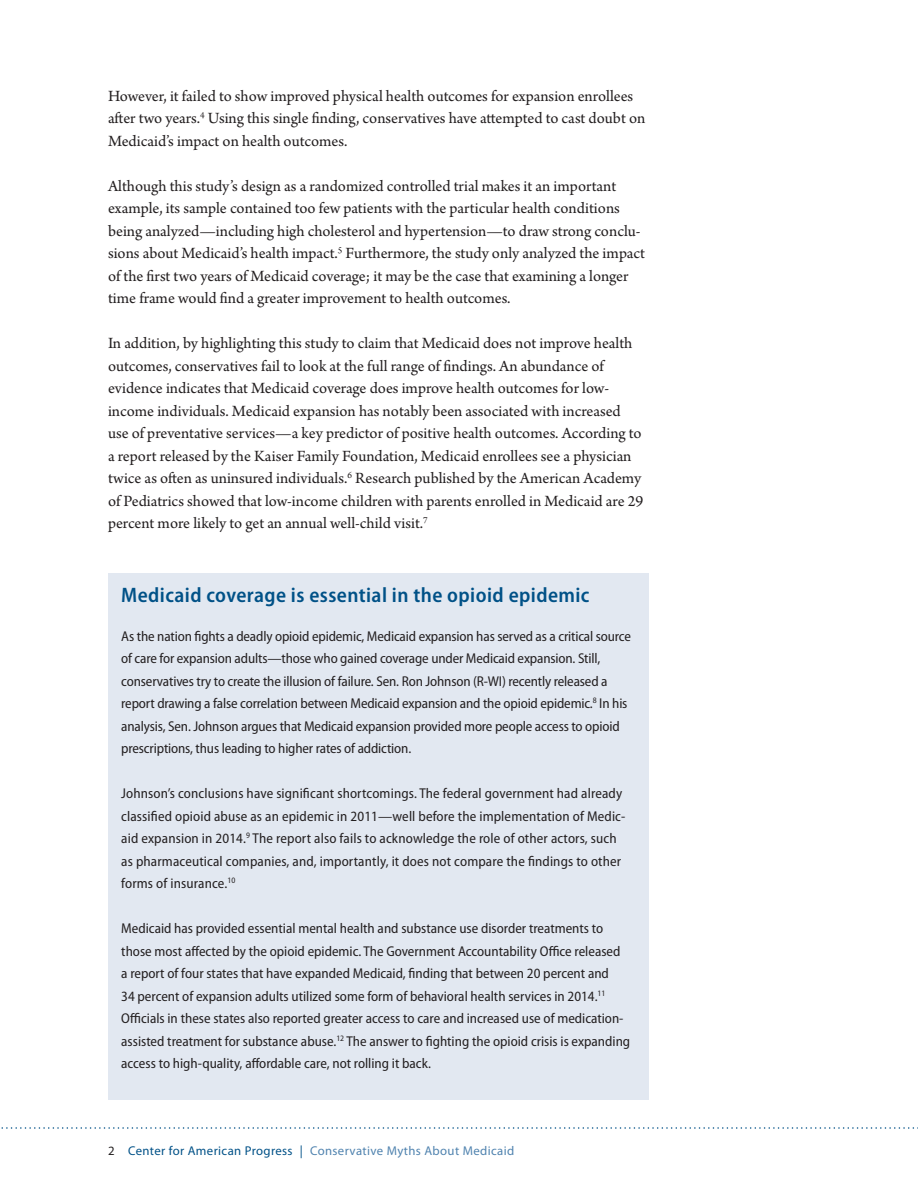
<style>
.page{position:relative;width:918px;height:1188px;background:#fff}
.page>*{position:absolute;margin:0;border:0;box-sizing:border-box;transform-origin:0 0}
.t1{font:600 semi-condensed 21px "Myriad Pro";letter-spacing:.02em;color:#005187}
.t2{font:16.5px/22.5px "Arno Pro";color:#231f20}
.t3{font:semi-condensed 14.25px/22.5px "Myriad Pro";color:#231f20}
.t4{font:12.75px "Myriad Pro";letter-spacing:.03em;color:#5083af}
.s1{color:#231f20}
.s2{color:#005187}
</style>
<div class="page">
<svg style="left:1px;top:1127px;width:917px;height:2px"></svg>
<div style="left:108px;top:573px;width:540px;height:527px;background:#e2e8f1"></div>
<p class="t2" style="left:108px;top:85px;width:539px">However, it failed to show improved physical health outcomes for expansion enrollees after two years.<sup>4</sup> Using this single finding, conservatives have attempted to cast doubt on<br>Medicaid’s impact on health outcomes.</p>
<p class="t2" style="left:108px;top:175px;width:539px">Although this study’s design as a randomized controlled trial makes it an important example, its sample contained too few patients with the particular health conditions being analyzed—including high cholesterol and hypertension—to draw strong conclu&shy;sions about Medicaid’s health impact.<sup>5</sup> Furthermore, the study only analyzed the impact of the first two years of Medicaid coverage; it may be the case that examining a longer time frame would find a greater improvement to health outcomes.</p>
<p class="t2" style="left:108px;top:333px;width:537px">In addition, by highlighting this study to claim that Medicaid does not improve health outcomes, conservatives fail to look at the full range of findings. An abundance of evidence indicates that Medicaid coverage does improve health outcomes for low&shy;income individuals. Medicaid expansion has notably been associated with increased use of preventative services—a key predictor of positive health outcomes. According to a report released by the Kaiser Family Foundation, Medicaid enrollees see a physician twice as often as uninsured individuals.<sup>6</sup> Research published by the American Academy of Pediatrics showed that low-income children with parents enrolled in Medicaid are 29 percent more likely to get an annual well-child visit.<sup>7</sup></p>
<h1 class="t1" style="left:121px;top:584px;width:470px">Medicaid coverage is essential in the opioid epidemic</h1>
<p class="t3" style="left:121px;top:625px;width:511px">As the nation fights a deadly opioid epidemic, Medicaid expansion has served as a critical source of care for expansion adults—those who gained coverage under Medicaid expansion. Still, conservatives try to create the illusion of failure. Sen. Ron Johnson (R-WI) recently released a report drawing a false correlation between Medicaid expansion and the opioid epidemic.<sup>8</sup> In his analysis, Sen. Johnson argues that Medicaid expansion provided more people access to opioid prescriptions, thus leading to higher rates of addiction.</p>
<p class="t3" style="left:121px;top:782px;width:506px">Johnson’s conclusions have significant shortcomings. The federal government had already classified opioid abuse as an epidemic in 2011—well before the implementation of Medic&shy;aid expansion in 2014.<sup>9</sup> The report also fails to acknowledge the role of other actors, such as pharmaceutical companies, and, importantly, it does not compare the findings to other forms of insurance.<sup>10</sup></p>
<p class="t3" style="left:121px;top:917px;width:510px">Medicaid has provided essential mental health and substance use disorder treatments to those most affected by the opioid epidemic. The Government Accountability Office released a report of four states that have expanded Medicaid, finding that between 20 percent and<br>34 percent of expansion adults utilized some form of behavioral health services in 2014.<sup>11<br></sup>Officials in these states also reported greater access to care and increased use of medication&shy;assisted treatment for substance abuse.<sup>12</sup> The answer to fighting the opioid crisis is expanding access to high-quality, affordable care, not rolling it back.</p>
<p class="t4" style="left:108px;top:1143px;width:408px"><span class="s1">2</span> <span class="s2">Center for American Progress |</span> Conservative Myths About Medicaid</p>
</div>
